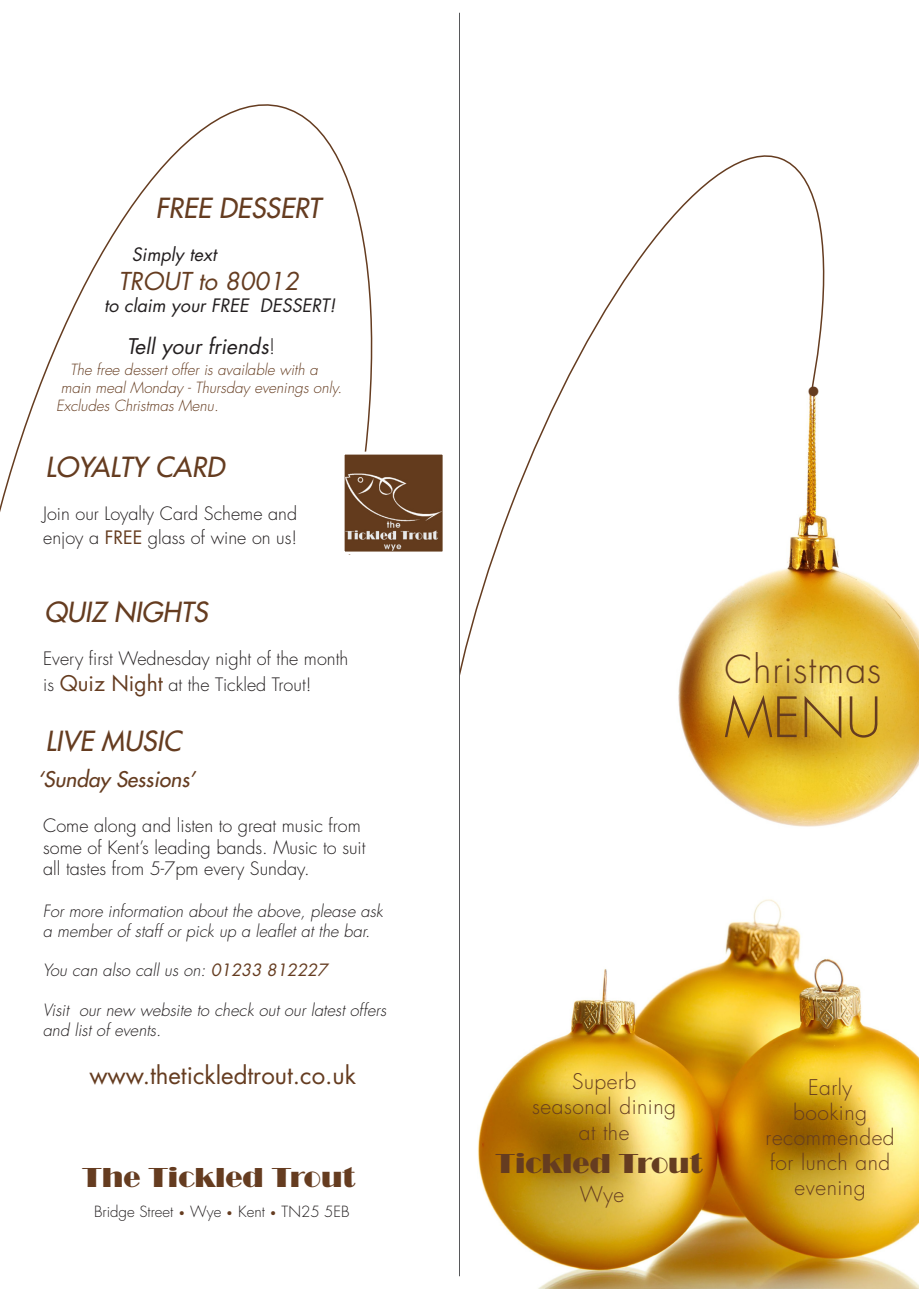
<style>
.page{position:relative;width:919px;height:1289px;background:#fff}
.page>*{position:absolute;margin:0;border:0;box-sizing:border-box;transform-origin:0 0}
.t1{font:300 54px "Futura";color:#653c20}
.t2{font:300 37.5px "Futura";letter-spacing:.025em;color:#653c20}
.t3{font:28.5px "Broadway DTC";color:#653c20}
.t4{font:italic 27px "Futura";color:#653c20}
.t5{font:27px "Helvetica Neue LT";color:#653c20}
.t6{font:24px "Futura";color:#653c20}
.t7{font:italic 24px "Futura";color:#653c20}
.t8{font:300 21px "Futura";letter-spacing:.025em;color:#653c20}
.t9{font:italic 21px "Futura";color:#231f20}
.t10{font:italic 21px "Futura";color:#653c20}
.t11{font:300 18px "Futura";color:#231f20}
.t12{font:italic 18px "Futura";color:#231f20}
.t13{font:italic 300 16.5px/19.8px "Futura";color:#231f20}
.t14{font:italic 300 15px "Futura";color:#653c20}
.t15{font:300 15px "Futura";color:#231f20}
.s1{font-weight:300;font-style:normal}
.s2{font-weight:400;color:#653c20}
.s3{font-weight:400;font-size:21px;color:#653c20}
.s4{font-family:"Copperplate";font-weight:400;color:#653c20}
</style>
<div class="page">
<img style="left:459px;top:977px;width:459px;height:311px">
<svg style="left:460px;top:155px;width:384px;height:822px"></svg>
<svg style="left:0;top:104px;width:373px;height:408px"></svg>
<div style="left:572px;top:391px;width:264px;height:502px;background:#fff"></div>
<div style="left:459px;top:880px;width:145px;height:75px;background:#fff"></div>
<img style="left:678px;top:391px;width:240px;height:450px">
<hr style="left:459px;top:13px;width:1px;height:1263px;background:#57585a">
<img style="left:345px;top:455px;width:96px;height:95px">
<div style="left:341px;top:451px;width:104px;height:103px;border:3px solid #fff"></div>
<p class="t4" style="left:155px;top:190px;width:166px">FREE DESSERT</p>
<p class="t12" style="left:132px;top:242px;width:86px">Simply text</p>
<p class="t7" style="left:118px;top:265px;width:182px">TROUT to 80012</p>
<p class="t12" style="left:104px;top:293px;width:233px">to claim your FREE DESSERT!</p>
<p class="t9" style="left:127px;top:332px;width:150px">Tell your friends<span class="s1">!</span></p>
<p class="t14" style="left:70px;top:360px;width:249px">The free dessert offer is available with a</p>
<p class="t14" style="left:61px;top:378px;width:283px">main meal Monday - Thursday evenings only.</p>
<p class="t14" style="left:56px;top:396px;width:164px">Excludes Christmas Menu.</p>
<p class="t4" style="left:45px;top:449px;width:181px">LOYALTY CARD</p>
<p class="t11" style="left:43px;top:502px;width:255px">Join our Loyalty Card Scheme and</p>
<p class="t11" style="left:43px;top:526px;width:256px">enjoy a <span class="s2">FREE</span> glass of wine on us!</p>
<p class="t4" style="left:44px;top:594px;width:164px">QUIZ NIGHTS</p>
<p class="t11" style="left:43px;top:647px;width:306px">Every first Wednesday night of the month</p>
<p class="t11" style="left:43px;top:672px;width:270px">is <span class="s3">Quiz Night</span> at the Tickled Trout!</p>
<p class="t4" style="left:45px;top:723px;width:137px">LIVE MUSIC</p>
<p class="t10" style="left:38px;top:765px;width:159px">‘Sunday Sessions’</p>
<p class="t11" style="left:43px;top:814px;width:319px">Come along and listen to great music from</p>
<p class="t11" style="left:43px;top:835px;width:324px">some of Kent’s leading bands. Music to suit</p>
<p class="t11" style="left:43px;top:857px;width:268px">all tastes from 5-7pm every Sunday.</p>
<p class="t13" style="left:43px;top:901px;width:342px">For more information about the above, please ask</p>
<p class="t13" style="left:43px;top:921px;width:329px">a member of staff or pick up a leaflet at the bar.</p>
<p class="t13" style="left:43px;top:960px;width:286px">You can also call us on: <span class="s2">01233 812227</span></p>
<p class="t13" style="left:43px;top:1000px;width:345px">Visit our new website to check out our latest offers and list of events.</p>
<p class="t6" style="left:89px;top:1058px;width:268px">www.thetickledtrout.co.uk</p>
<p class="t3" style="left:82px;top:1161px;width:274px">The Tickled Trout</p>
<p class="t15" style="left:94px;top:1202px;width:257px">Bridge Street <span class="s4">•</span> Wye <span class="s4">•</span> Kent <span class="s4">•</span> TN25 5EB</p>
<p class="t5" style="left:806px;top:375px;width:15px">•</p>
<p class="t2" style="left:724px;top:645px;width:158px">Christmas</p>
<p class="t1" style="left:724px;top:682px;width:158px">MENU</p>
<p class="t8" style="left:572px;top:1068px;width:66px">Superb</p>
<p class="t8" style="left:532px;top:1093px;width:145px">seasonal dining</p>
<p class="t8" style="left:578px;top:1118px;width:52px">at the</p>
<p class="t3" style="left:495px;top:1146px;width:208px">Tickled Trout</p>
<p class="t8" style="left:808px;top:1073px;width:46px">Early</p>
<p class="t8" style="left:793px;top:1098px;width:75px">booking</p>
<p class="t8" style="left:765px;top:1123px;width:130px">recommended</p>
<p class="t8" style="left:770px;top:1148px;width:122px">for lunch and</p>
<p class="t8" style="left:579px;top:1180px;width:46px">Wye</p>
<p class="t8" style="left:794px;top:1174px;width:73px">evening</p>
</div>
